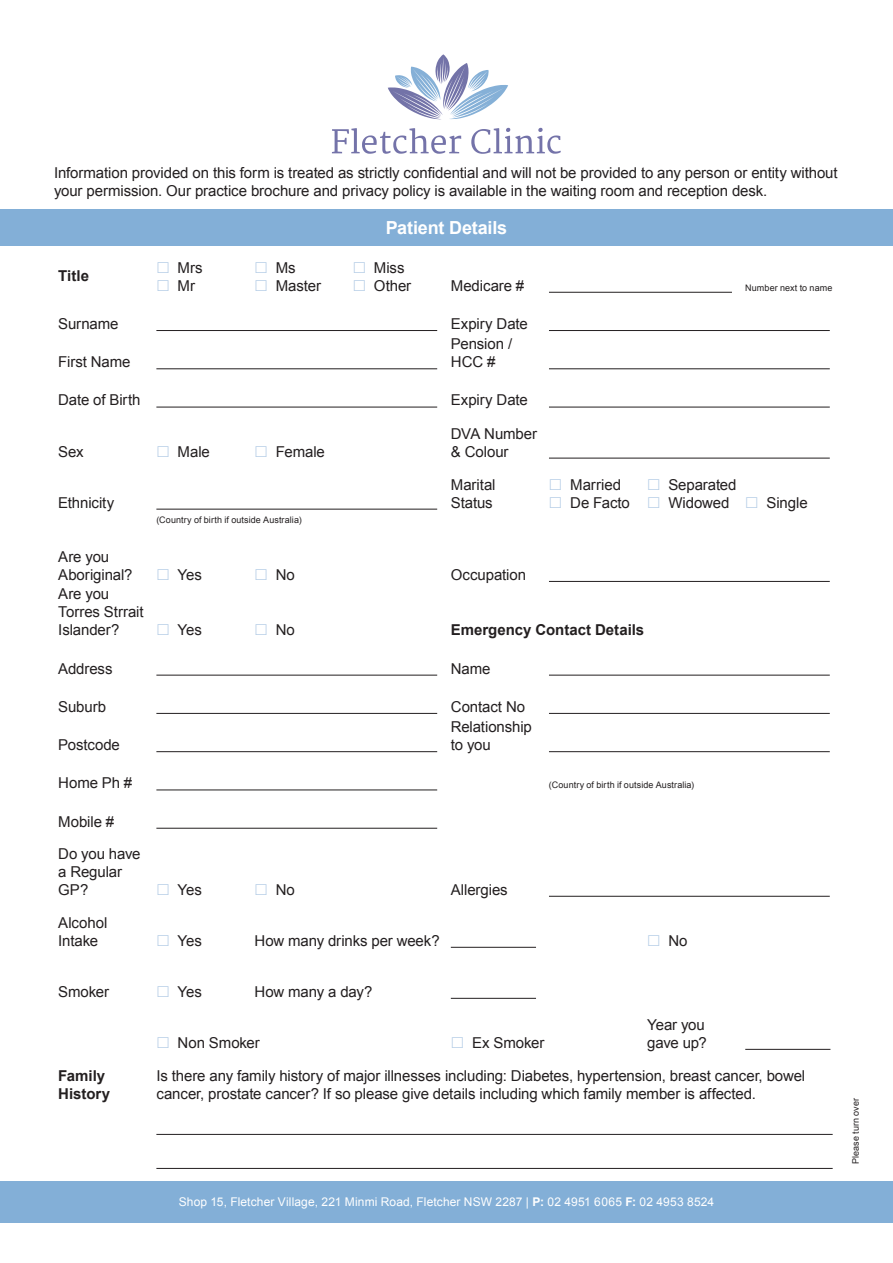
<style>
.page{position:relative;width:893px;height:1263px;background:#fff}
.page>*{position:absolute;margin:0;border:0;box-sizing:border-box;transform-origin:0 0}
.SubHeading{font:700 18px "Arial";letter-spacing:-.01em;color:#fff}
.Body_Text{font:15px/18px "Arial";letter-spacing:-.005em;color:#231f20}
.Body_Text_Bold{font:700 15px/18px "Arial";color:#231f20}
.t1{font:12px "Arial";letter-spacing:.01em;color:#fff}
.Body_Text_Sml{font:9px "Arial";letter-spacing:.01em;color:#231f20}
.s1{font-weight:700}
</style>
<div class="page">
<div style="left:0;top:209px;width:893px;height:36px;background:#83afd7"></div>
<div style="left:0;top:1181px;width:893px;height:41px;background:#83afd7"></div>
<hr style="left:549px;top:292px;width:183px;height:1px;background:#231f20">
<hr style="left:156px;top:330px;width:281px;height:1px;background:#231f20">
<hr style="left:549px;top:330px;width:281px;height:1px;background:#231f20">
<hr style="left:156px;top:369px;width:281px;height:1px;background:#231f20">
<hr style="left:549px;top:369px;width:281px;height:1px;background:#231f20">
<hr style="left:156px;top:407px;width:281px;height:1px;background:#231f20">
<hr style="left:549px;top:407px;width:281px;height:1px;background:#231f20">
<hr style="left:549px;top:458px;width:281px;height:1px;background:#231f20">
<hr style="left:156px;top:509px;width:281px;height:1px;background:#231f20">
<hr style="left:549px;top:581px;width:281px;height:1px;background:#231f20">
<hr style="left:156px;top:675px;width:281px;height:1px;background:#231f20">
<hr style="left:549px;top:675px;width:281px;height:1px;background:#231f20">
<hr style="left:156px;top:713px;width:281px;height:1px;background:#231f20">
<hr style="left:549px;top:713px;width:281px;height:1px;background:#231f20">
<hr style="left:156px;top:751px;width:281px;height:1px;background:#231f20">
<hr style="left:549px;top:751px;width:281px;height:1px;background:#231f20">
<hr style="left:156px;top:790px;width:281px;height:1px;background:#231f20">
<hr style="left:156px;top:828px;width:281px;height:1px;background:#231f20">
<hr style="left:549px;top:896px;width:281px;height:1px;background:#231f20">
<hr style="left:451px;top:947px;width:85px;height:1px;background:#231f20">
<hr style="left:451px;top:998px;width:85px;height:1px;background:#231f20">
<hr style="left:745px;top:1049px;width:85px;height:1px;background:#231f20">
<hr style="left:156px;top:1134px;width:677px;height:1px;background:#231f20">
<hr style="left:156px;top:1168px;width:677px;height:1px;background:#231f20">
<svg style="left:388px;top:54px;width:120px;height:65px"></svg>
<svg style="left:332px;top:128px;width:129px;height:26px"></svg>
<svg style="left:471px;top:128px;width:90px;height:26px"></svg>
<p class="Body_Text" style="left:54px;top:164px;width:785px">Information provided on this form is treated as strictly confidential and will not be provided to any person or entity without your permission. Our practice brochure and privacy policy is available in the waiting room and reception desk.</p>
<p class="SubHeading" style="left:386px;top:216px;width:123px">Patient Details</p>
<p class="Body_Text_Bold" style="left:58px;top:267px;width:32px">Title</p>
<p class="Body_Text" style="left:178px;top:259px;width:27px">Mrs</p>
<p class="Body_Text" style="left:178px;top:277px;width:19px">Mr</p>
<p class="Body_Text" style="left:276px;top:259px;width:21px">Ms</p>
<p class="Body_Text" style="left:276px;top:277px;width:47px">Master</p>
<p class="Body_Text" style="left:374px;top:259px;width:32px">Miss</p>
<p class="Body_Text" style="left:374px;top:277px;width:39px">Other</p>
<p class="Body_Text" style="left:451px;top:277px;width:75px">Medicare #</p>
<p class="Body_Text_Sml" style="left:745px;top:282px;width:89px">Number next to name</p>
<p class="Body_Text" style="left:58px;top:315px;width:62px">Surname</p>
<p class="Body_Text" style="left:451px;top:315px;width:78px">Expiry Date</p>
<p class="Body_Text" style="left:58px;top:353px;width:74px">First Name</p>
<p class="Body_Text" style="left:451px;top:335px;width:63px">Pension /<br>HCC #</p>
<p class="Body_Text" style="left:58px;top:391px;width:84px">Date of Birth</p>
<p class="Body_Text" style="left:451px;top:391px;width:78px">Expiry Date</p>
<p class="Body_Text" style="left:58px;top:442px;width:27px">Sex</p>
<p class="Body_Text" style="left:178px;top:442px;width:34px">Male</p>
<p class="Body_Text" style="left:276px;top:442px;width:51px">Female</p>
<p class="Body_Text" style="left:451px;top:424px;width:88px">DVA Number &amp; Colour</p>
<p class="Body_Text" style="left:58px;top:493px;width:57px">Ethnicity</p>
<p class="Body_Text" style="left:58px;top:548px;width:76px">Are you<br>Aboriginal?</p>
<p class="Body_Text" style="left:58px;top:585px;width:87px">Are you<br>Torres Strrait<br>Islander?</p>
<p class="Body_Text_Sml" style="left:156px;top:513px;width:147px">(Country of birth if outside Australia)</p>
<p class="Body_Text" style="left:451px;top:475px;width:46px">Marital<br>Status</p>
<p class="Body_Text" style="left:570px;top:475px;width:52px">Married</p>
<p class="Body_Text" style="left:570px;top:493px;width:61px">De Facto</p>
<p class="Body_Text" style="left:178px;top:566px;width:26px">Yes</p>
<p class="Body_Text" style="left:276px;top:566px;width:21px">No</p>
<p class="Body_Text" style="left:451px;top:566px;width:77px">Occupation</p>
<p class="Body_Text" style="left:178px;top:621px;width:26px">Yes</p>
<p class="Body_Text" style="left:276px;top:621px;width:21px">No</p>
<p class="Body_Text_Bold" style="left:451px;top:621px;width:195px">Emergency Contact Details</p>
<p class="Body_Text" style="left:58px;top:659px;width:56px">Address</p>
<p class="Body_Text" style="left:451px;top:659px;width:41px">Name</p>
<p class="Body_Text" style="left:58px;top:698px;width:49px">Suburb</p>
<p class="Body_Text" style="left:451px;top:698px;width:76px">Contact No</p>
<p class="Body_Text" style="left:58px;top:736px;width:63px">Postcode</p>
<p class="Body_Text" style="left:451px;top:718px;width:83px">Relationship to you</p>
<p class="Body_Text" style="left:668px;top:475px;width:70px">Separated</p>
<p class="Body_Text" style="left:668px;top:493px;width:63px">Widowed</p>
<p class="Body_Text" style="left:766px;top:493px;width:43px">Single</p>
<p class="Body_Text" style="left:58px;top:774px;width:76px">Home Ph #</p>
<p class="Body_Text_Sml" style="left:549px;top:779px;width:147px">(Country of birth if outside Australia)</p>
<p class="Body_Text" style="left:58px;top:812px;width:58px">Mobile #</p>
<p class="Body_Text" style="left:58px;top:844px;width:84px">Do you have a Regular<br>GP?</p>
<p class="Body_Text" style="left:178px;top:880px;width:26px">Yes</p>
<p class="Body_Text" style="left:276px;top:880px;width:21px">No</p>
<p class="Body_Text" style="left:451px;top:880px;width:58px">Allergies</p>
<p class="Body_Text" style="left:58px;top:913px;width:51px">Alcohol<br>Intake</p>
<p class="Body_Text" style="left:178px;top:931px;width:26px">Yes</p>
<p class="Body_Text" style="left:255px;top:931px;width:187px">How many drinks per week?</p>
<p class="Body_Text" style="left:668px;top:931px;width:21px">No</p>
<p class="Body_Text" style="left:58px;top:983px;width:52px">Smoker</p>
<p class="Body_Text" style="left:178px;top:983px;width:26px">Yes</p>
<p class="Body_Text" style="left:255px;top:983px;width:119px">How many a day?</p>
<p class="Body_Text" style="left:178px;top:1034px;width:84px">Non Smoker</p>
<p class="Body_Text" style="left:472px;top:1034px;width:74px">Ex Smoker</p>
<p class="Body_Text" style="left:647px;top:1016px;width:61px">Year you gave up?</p>
<p class="Body_Text_Bold" style="left:58px;top:1067px;width:54px">Family<br>History</p>
<p class="Body_Text" style="left:156px;top:1067px;width:650px">Is there any family history of major illnesses including: Diabetes, hypertension, breast cancer, bowel cancer, prostate cancer? If so please give details including which family member is affected.</p>
<p class="t1" style="left:179px;top:1194px;width:537px">Shop 15, Fletcher Village, 221 Minmi Road, Fletcher NSW 2287 | <span class="s1">P:</span> 02 4951 6065 <span class="s1">F:</span> 02 4953 8524</p>
<p class="Body_Text_Sml" style="left:850px;top:1164px;width:68px;rotate:-90deg">Please turn over</p>
</div>
